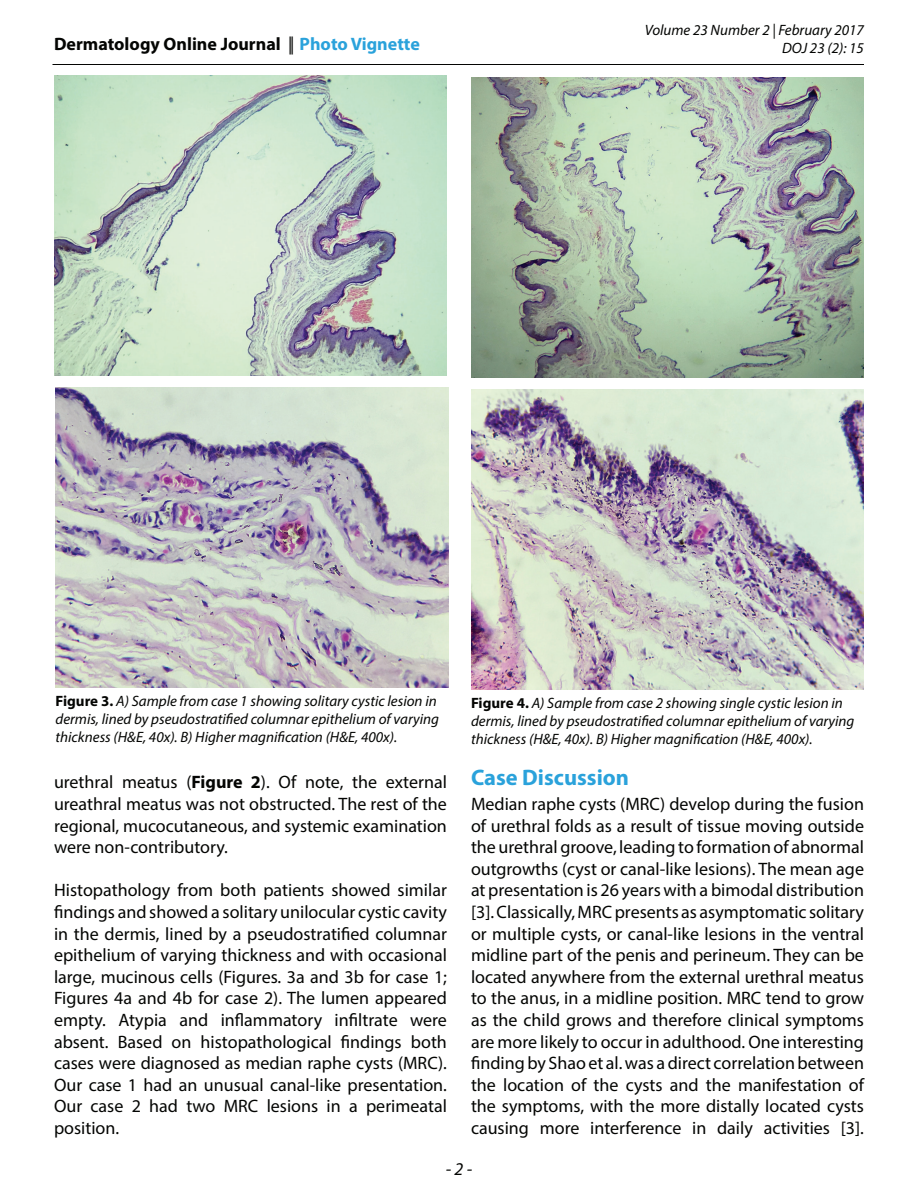
<style>
.page{position:relative;width:918px;height:1188px;background:#fff}
.page>*{position:absolute;margin:0;border:0;box-sizing:border-box;transform-origin:0 0}
.Sub_title_Color{font:700 22.5px "Myriad Pro";color:#2aa2db}
.Body_text{font:18px/21.6px "Myriad Pro";color:#040503;text-align:justify}
.t1{font:700 18px "Myriad Pro";color:#040503}
.t2{font:italic 18px "Myriad Pro";color:#040503}
.Figure_caption{font:italic 15px/18px "Myriad Pro";color:#040503}
.s1{font-weight:400}
.s2{color:#2aa2db}
.s3{font-weight:700;font-style:normal}
.s4{font-weight:700}
</style>
<div class="page">
<hr style="left:52px;top:64px;width:812px;height:1px;background:#040503">
<img style="left:54px;top:76px;width:393px;height:300px">
<img style="left:56px;top:388px;width:392px;height:300px">
<img style="left:471px;top:77px;width:393px;height:300px">
<img style="left:471px;top:389px;width:393px;height:300px">
<p class="t1" style="left:54px;top:32px;width:367px">Dermatology Online Journal <span class="s1">||</span> <span class="s2">Photo Vignette</span></p>
<p class="Figure_caption" style="left:645px;top:20px;width:221px;text-align:right">Volume 23 Number 2 | February 2017<br>DOJ 23 (2): 15</p>
<p class="Figure_caption" style="left:56px;top:692px;width:385px"><span class="s3">Figure 3.</span> A) Sample from case 1 showing solitary cystic lesion in dermis, lined by pseudostratified columnar epithelium of varying thickness (H&amp;E, 40x). B) Higher magnification (H&amp;E, 400x).</p>
<p class="Figure_caption" style="left:471px;top:694px;width:385px"><span class="s3">Figure 4.</span> A) Sample from case 2 showing single cystic lesion in dermis, lined by pseudostratified columnar epithelium of varying thickness (H&amp;E, 40x). B) Higher magnification (H&amp;E, 400x).</p>
<p class="Body_text" style="left:54px;top:771px;width:395px">urethral meatus (<span class="s4">Figure 2</span>). Of note, the external ureathral meatus was not obstructed. The rest of the regional, mucocutaneous, and systemic examination were non-contributory.</p>
<p class="Body_text" style="left:54px;top:879px;width:395px">Histopathology from both patients showed similar findings and showed a solitary unilocular cystic cavity in the dermis, lined by a pseudostratified columnar epithelium of varying thickness and with occasional large, mucinous cells (Figures. 3a and 3b for case 1; Figures 4a and 4b for case 2). The lumen appeared empty. Atypia and inflammatory infiltrate were absent. Based on histopathological findings both cases were diagnosed as median raphe cysts (MRC).<br>Our case 1 had an unusual canal-like presentation.<br>Our case 2 had two MRC lesions in a perimeatal position.</p>
<p class="Sub_title_Color" style="left:471px;top:763px;width:160px">Case Discussion</p>
<p class="Body_text" style="left:471px;top:793px;width:395px">Median raphe cysts (MRC) develop during the fusion of urethral folds as a result of tissue moving outside the urethral groove, leading to formation of abnormal outgrowths (cyst or canal-like lesions). The mean age at presentation is 26 years with a bimodal distribution [3]. Classically, MRC presents as asymptomatic solitary or multiple cysts, or canal-like lesions in the ventral midline part of the penis and perineum. They can be located anywhere from the external urethral meatus to the anus, in a midline position. MRC tend to grow as the child grows and therefore clinical symptoms are more likely to occur in adulthood. One interesting finding by Shao et al. was a direct correlation between the location of the cysts and the manifestation of the symptoms, with the more distally located cysts causing more interference in daily activities [3].</p>
<p class="t2" style="left:446px;top:1157px;width:28px">- 2 -</p>
</div>
